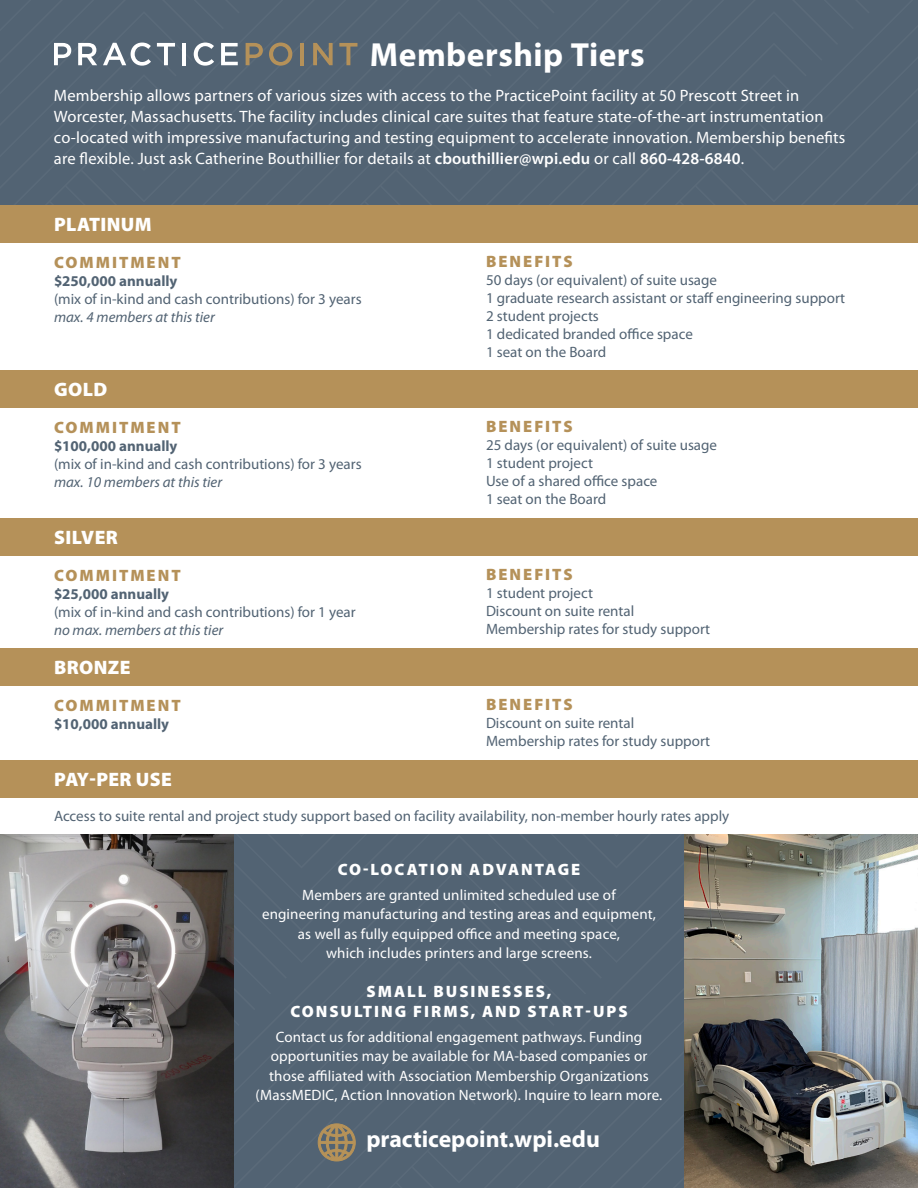
<style>
.page{position:relative;width:918px;height:1188px;background:#fff}
.page>*{position:absolute;margin:0;border:0;box-sizing:border-box;transform-origin:0 0}
.t1{font:700 33.45px "Myriad Pro";letter-spacing:.015em;color:#fff}
.t2{font:700 23.85px "Myriad Pro";color:#fff}
.t3{font:900 21px "Myriad Pro";letter-spacing:.02em;color:#fff}
.t4{font:900 19.5px "Myriad Pro";letter-spacing:.02em;color:#fff}
.t5{font:16.5px/21px "Myriad Pro";letter-spacing:.01em;color:#fff}
.t6{font:900 16.5px "Myriad Pro";letter-spacing:.12em;color:#b59159}
.t7{font:900 16.5px/19.8px "Myriad Pro";letter-spacing:.12em;color:#fff;text-align:center}
.t8{font:15px "Myriad Pro";color:#526373}
.t9{font:15px/19.5px "Myriad Pro";letter-spacing:.01em;color:#fff;text-align:center}
.t10{font:italic 15px "Myriad Pro";color:#526373}
.t11{font:700 15px "Myriad Pro";color:#526373}
.s1{font-weight:600}
</style>
<div class="page">
<svg style="left:292px;top:106px;width:10px;height:99px"></svg>
<div style="left:364px;top:0;width:284px;height:11px;background:#526373"></div>
<div style="left:349px;top:11px;width:299px;height:32px;background:#526373"></div>
<div style="left:333px;top:43px;width:315px;height:31px;background:#526373"></div>
<div style="left:317px;top:74px;width:331px;height:32px;background:#526373"></div>
<div style="left:302px;top:106px;width:346px;height:99px;background:#526373"></div>
<div style="left:648px;top:0;width:270px;height:205px;background:#526373"></div>
<div style="left:0;top:0;width:292px;height:205px;background:#526373"></div>
<hr style="left:300px;top:43px;width:4px;height:22px;background:#b59159">
<svg style="left:313px;top:43px;width:20px;height:22px"></svg>
<svg style="left:339px;top:43px;width:18px;height:22px"></svg>
<div style="left:234px;top:835px;width:450px;height:353px;background:#526373"></div>
<img style="left:0;top:835px;width:234px;height:353px">
<img style="left:684px;top:835px;width:234px;height:353px">
<div style="left:0;top:205px;width:918px;height:38px;background:#b59159"></div>
<div style="left:0;top:370px;width:918px;height:38px;background:#b59159"></div>
<div style="left:0;top:648px;width:918px;height:38px;background:#b59159"></div>
<div style="left:0;top:518px;width:918px;height:38px;background:#b59159"></div>
<div style="left:0;top:760px;width:918px;height:37px;background:#b59159"></div>
<p class="t1" style="left:370px;top:33px;width:276px">Membership Tiers</p>
<p class="t5" style="left:54px;top:84px;width:793px">Membership allows partners of various sizes with access to the PracticePoint facility at 50 Prescott Street in Worcester, Massachusetts. The facility includes clinical care suites that feature state-of-the-art instrumentation co-located with impressive manufacturing and testing equipment to accelerate innovation. Membership benefits are flexible. Just ask Catherine Bouthillier for details at <span class="s1">cbouthillier@wpi.edu</span> or call <span class="s1">860-428-6840</span>.</p>
<p class="t4" style="left:54px;top:211px;width:99px">PLATINUM</p>
<p class="t6" style="left:54px;top:251px;width:128px">COMMITMENT</p>
<p class="t11" style="left:54px;top:271px;width:125px">$250,000 annually</p>
<p class="t8" style="left:54px;top:290px;width:309px">(mix of in-kind and cash contributions) for 3 years</p>
<p class="t10" style="left:54px;top:308px;width:162px">max. 4 members at this tier</p>
<p class="t4" style="left:54px;top:377px;width:55px">GOLD</p>
<p class="t6" style="left:54px;top:417px;width:128px">COMMITMENT</p>
<p class="t11" style="left:54px;top:437px;width:125px">$100,000 annually</p>
<p class="t8" style="left:54px;top:455px;width:309px">(mix of in-kind and cash contributions) for 3 years</p>
<p class="t10" style="left:54px;top:473px;width:170px">max. 10 members at this tier</p>
<p class="t3" style="left:54px;top:523px;width:70px">SILVER</p>
<p class="t4" style="left:54px;top:524px;width:65px">SILVER</p>
<p class="t6" style="left:54px;top:564px;width:128px">COMMITMENT</p>
<p class="t11" style="left:54px;top:584px;width:117px">$25,000 annually</p>
<p class="t8" style="left:54px;top:603px;width:303px">(mix of in-kind and cash contributions) for 1 year</p>
<p class="t10" style="left:54px;top:620px;width:171px">no max. members at this tier</p>
<p class="t4" style="left:54px;top:655px;width:78px">BRONZE</p>
<p class="t6" style="left:54px;top:695px;width:128px">COMMITMENT</p>
<p class="t11" style="left:54px;top:714px;width:117px">$10,000 annually</p>
<p class="t4" style="left:54px;top:766px;width:119px">PAY-PER USE</p>
<p class="t6" style="left:486px;top:250px;width:88px">BENEFITS</p>
<p class="t8" style="left:486px;top:271px;width:233px">50 days (or equivalent) of suite usage</p>
<p class="t8" style="left:486px;top:289px;width:361px">1 graduate research assistant or staff engineering support</p>
<p class="t8" style="left:486px;top:307px;width:114px">2 student projects</p>
<p class="t8" style="left:486px;top:325px;width:208px">1 dedicated branded office space</p>
<p class="t8" style="left:486px;top:343px;width:122px">1 seat on the Board</p>
<p class="t6" style="left:486px;top:416px;width:88px">BENEFITS</p>
<p class="t8" style="left:486px;top:436px;width:233px">25 days (or equivalent) of suite usage</p>
<p class="t8" style="left:486px;top:454px;width:108px">1 student project</p>
<p class="t8" style="left:486px;top:472px;width:173px">Use of a shared office space</p>
<p class="t8" style="left:486px;top:490px;width:122px">1 seat on the Board</p>
<p class="t6" style="left:486px;top:563px;width:88px">BENEFITS</p>
<p class="t8" style="left:486px;top:583px;width:108px">1 student project</p>
<p class="t8" style="left:486px;top:601px;width:150px">Discount on suite rental</p>
<p class="t8" style="left:486px;top:619px;width:226px">Membership rates for study support</p>
<p class="t6" style="left:486px;top:694px;width:88px">BENEFITS</p>
<p class="t8" style="left:486px;top:714px;width:150px">Discount on suite rental</p>
<p class="t8" style="left:486px;top:732px;width:226px">Membership rates for study support</p>
<p class="t8" style="left:54px;top:807px;width:677px">Access to suite rental and project study support based on facility availability, non-member hourly rates apply</p>
<p class="t7" style="left:338px;top:859px;width:244px">CO-LOCATION ADVANTAGE</p>
<p class="t9" style="left:262px;top:885px;width:395px">Members are granted unlimited scheduled use of engineering manufacturing and testing areas and equipment, as well as fully equipped office and meeting space,<br>which includes printers and large screens.</p>
<p class="t7" style="left:290px;top:981px;width:339px">SMALL BUSINESSES,<br>CONSULTING FIRMS, AND START-UPS</p>
<p class="t9" style="left:256px;top:1027px;width:408px">Contact us for additional engagement pathways. Funding opportunities may be available for MA-based companies or those affiliated with Association Membership Organizations (MassMEDIC, Action Innovation Network). Inquire to learn more.</p>
<p class="t2" style="left:366px;top:1123px;width:235px">practicepoint.wpi.edu</p>
</div>
